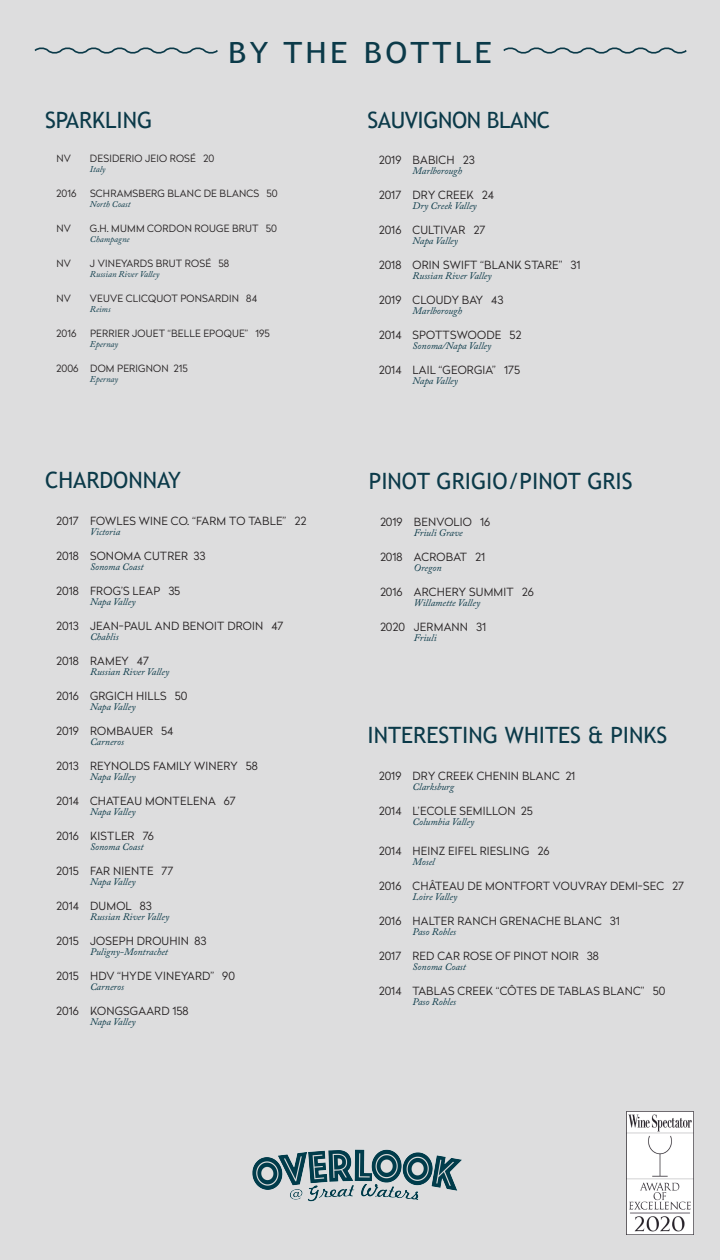
<style>
.page{position:relative;width:720px;height:1260px;background:#ddddde}
.page>*{position:absolute;margin:0;border:0;box-sizing:border-box;transform-origin:0 0}
.Menu_Title{font:29.25px "Trebuchet MS";letter-spacing:.1em;color:#0b3a49;scale:1.11 1}
.t1{font:22.5px "Trebuchet MS";color:#0b3a49}
.t2{font:22.5px "Trebuchet MS";letter-spacing:-.02em;color:#0b3a49}
.Wine_Name{font:300 11.25px "Radikal";letter-spacing:.02em;color:#231f20}
.Wine_Name-2{font:300 11.25px "Radikal";color:#231f20}
.Wine_Detail{font:italic 10px "Adobe Caslon Pro";color:#0b3a49}
.Wine_Name-3{font:300 10px "Radikal";letter-spacing:.02em;color:#231f20}
.Wine_Name-4{font:italic 10px "Adobe Caslon Pro";color:#0b3a49}
.Wine_Type{font:italic 10px "Adobe Caslon Pro";color:#0b3a49}
.Wine_Detail-2{font:italic 8.75px "Adobe Caslon Pro";color:#0b3a49}
</style>
<div class="page">
<img style="left:626px;top:1112px;width:67px;height:122px">
<svg style="left:501px;top:45px;width:188px;height:11px;background:#bbc3c6"></svg>
<svg style="left:33px;top:45px;width:187px;height:11px;background:#bbc2c6"></svg>
<img style="left:239px;top:1141px;width:242px;height:63px">
<p class="Menu_Title" style="left:228px;top:34px;width:239px">BY THE BOTTLE</p>
<p class="t1" style="left:45px;top:105px;width:109px">SPARKLING</p>
<p class="Wine_Name-3" style="left:56px;top:152px;width:16px">NV</p>
<p class="Wine_Name-3" style="left:90px;top:152px;width:126px">DESIDERIO JEIO ROSÉ 20</p>
<p class="Wine_Detail-2" style="left:90px;top:164px;width:17px">Italy</p>
<p class="Wine_Name-3" style="left:56px;top:187px;width:22px">2016</p>
<p class="Wine_Name-3" style="left:90px;top:187px;width:189px">SCHRAMSBERG BLANC DE BLANCS 50</p>
<p class="Wine_Detail-2" style="left:90px;top:199px;width:42px">North Coast</p>
<p class="Wine_Name-3" style="left:56px;top:222px;width:16px">NV</p>
<p class="Wine_Name-3" style="left:90px;top:222px;width:188px">G.H. MUMM CORDON ROUGE BRUT 50</p>
<p class="Wine_Detail-2" style="left:90px;top:234px;width:41px">Champagne</p>
<p class="Wine_Name-3" style="left:56px;top:257px;width:16px">NV</p>
<p class="Wine_Name-3" style="left:90px;top:257px;width:141px">J VINEYARDS BRUT ROSÉ 58</p>
<p class="Wine_Detail-2" style="left:90px;top:269px;width:71px">Russian River Valley</p>
<p class="Wine_Name-3" style="left:56px;top:292px;width:16px">NV</p>
<p class="Wine_Name-3" style="left:90px;top:292px;width:169px">VEUVE CLICQUOT PONSARDIN 84</p>
<p class="Wine_Detail-2" style="left:90px;top:304px;width:22px">Reims</p>
<p class="Wine_Name-3" style="left:56px;top:327px;width:22px">2016</p>
<p class="Wine_Name-3" style="left:90px;top:327px;width:181px">PERRIER JOUET “BELLE EPOQUE” 195</p>
<p class="Wine_Detail-2" style="left:90px;top:339px;width:30px">Epernay</p>
<p class="Wine_Name-3" style="left:56px;top:362px;width:133px">2006 DOM PERIGNON 215</p>
<p class="Wine_Detail-2" style="left:90px;top:374px;width:30px">Epernay</p>
<p class="t1" style="left:45px;top:466px;width:137px">CHARDONNAY</p>
<p class="Wine_Name" style="left:56px;top:513px;width:252px">2017 FOWLES WINE CO. “FARM TO TABLE” 22</p>
<p class="Wine_Detail" style="left:90px;top:526px;width:32px">Victoria</p>
<p class="Wine_Name" style="left:56px;top:548px;width:151px">2018 SONOMA CUTRER 33</p>
<p class="Wine_Detail" style="left:90px;top:561px;width:55px">Sonoma Coast</p>
<p class="Wine_Name" style="left:56px;top:583px;width:126px">2018 FROG’S LEAP 35</p>
<p class="Wine_Detail" style="left:90px;top:596px;width:47px">Napa Valley</p>
<p class="Wine_Name" style="left:56px;top:618px;width:229px">2013 JEAN-PAUL AND BENOIT DROIN 47</p>
<p class="Wine_Detail" style="left:90px;top:631px;width:30px">Chablis</p>
<p class="Wine_Name" style="left:56px;top:653px;width:94px">2018 RAMEY 47</p>
<p class="Wine_Detail" style="left:90px;top:666px;width:81px">Russian River Valley</p>
<p class="Wine_Name" style="left:56px;top:688px;width:133px">2016 GRGICH HILLS 50</p>
<p class="Wine_Detail" style="left:90px;top:701px;width:47px">Napa Valley</p>
<p class="Wine_Name" style="left:56px;top:723px;width:119px">2019 ROMBAUER 54</p>
<p class="Wine_Detail" style="left:90px;top:736px;width:36px">Carneros</p>
<p class="Wine_Name" style="left:56px;top:758px;width:203px">2013 REYNOLDS FAMILY WINERY 58</p>
<p class="Wine_Detail" style="left:90px;top:771px;width:47px">Napa Valley</p>
<p class="Wine_Name" style="left:56px;top:793px;width:181px">2014 CHATEAU MONTELENA 67</p>
<p class="Wine_Detail" style="left:90px;top:806px;width:47px">Napa Valley</p>
<p class="Wine_Name" style="left:56px;top:828px;width:99px">2016 KISTLER 76</p>
<p class="Wine_Detail" style="left:90px;top:841px;width:55px">Sonoma Coast</p>
<p class="Wine_Name" style="left:56px;top:863px;width:119px">2015 FAR NIENTE 77</p>
<p class="Wine_Detail" style="left:90px;top:876px;width:47px">Napa Valley</p>
<p class="Wine_Name" style="left:56px;top:898px;width:97px">2014 DUMOL 83</p>
<p class="Wine_Detail" style="left:90px;top:911px;width:81px">Russian River Valley</p>
<p class="Wine_Name" style="left:56px;top:933px;width:152px">2015 JOSEPH DROUHIN 83</p>
<p class="Wine_Detail" style="left:90px;top:946px;width:80px">Puligny-Montrachet</p>
<p class="Wine_Name" style="left:56px;top:968px;width:180px">2015 HDV “HYDE VINEYARD” 90</p>
<p class="Wine_Detail" style="left:90px;top:981px;width:36px">Carneros</p>
<p class="Wine_Name" style="left:56px;top:1003px;width:134px">2016 KONGSGAARD 158</p>
<p class="Wine_Detail" style="left:90px;top:1016px;width:47px">Napa Valley</p>
<p class="t2" style="left:368px;top:105px;width:184px">SAUVIGNON BLANC</p>
<p class="Wine_Name" style="left:379px;top:152px;width:97px">2019 BABICH 23</p>
<p class="Wine_Name-4" style="left:412px;top:165px;width:51px">Marlborough</p>
<p class="Wine_Name" style="left:379px;top:187px;width:117px">2017 DRY CREEK 24</p>
<p class="Wine_Detail" style="left:412px;top:200px;width:66px">Dry Creek Valley</p>
<p class="Wine_Name-2" style="left:379px;top:222px;width:108px">2016 CULTIVAR 27</p>
<p class="Wine_Detail" style="left:412px;top:235px;width:47px">Napa Valley</p>
<p class="Wine_Name" style="left:379px;top:257px;width:203px">2018 ORIN SWIFT “BLANK STARE” 31</p>
<p class="Wine_Detail" style="left:412px;top:270px;width:81px">Russian River Valley</p>
<p class="Wine_Name-2" style="left:379px;top:292px;width:126px">2019 CLOUDY BAY 43</p>
<p class="Wine_Detail" style="left:412px;top:305px;width:51px">Marlborough</p>
<p class="Wine_Name" style="left:379px;top:327px;width:144px">2014 SPOTTSWOODE 52</p>
<p class="Wine_Detail" style="left:412px;top:340px;width:80px">Sonoma/Napa Valley</p>
<p class="Wine_Name" style="left:379px;top:362px;width:143px">2014 LAIL “GEORGIA” 175</p>
<p class="Wine_Detail" style="left:412px;top:375px;width:47px">Napa Valley</p>
<p class="t1" style="left:369px;top:467px;width:265px">PINOT GRIGIO/PINOT GRIS</p>
<p class="Wine_Name" style="left:380px;top:514px;width:112px">2019 BENVOLIO 16</p>
<p class="Wine_Detail" style="left:414px;top:527px;width:50px">Friuli Grave</p>
<p class="Wine_Name-2" style="left:380px;top:549px;width:107px">2018 ACROBAT 21</p>
<p class="Wine_Name-4" style="left:414px;top:562px;width:29px">Oregon</p>
<p class="Wine_Name" style="left:380px;top:584px;width:155px">2016 ARCHERY SUMMIT 26</p>
<p class="Wine_Detail" style="left:414px;top:597px;width:68px">Willamette Valley</p>
<p class="Wine_Name" style="left:380px;top:619px;width:108px">2020 JERMANN 31</p>
<p class="Wine_Type" style="left:414px;top:632px;width:24px">Friuli</p>
<p class="t1" style="left:368px;top:721px;width:301px">INTERESTING WHITES &amp; PINKS</p>
<p class="Wine_Name" style="left:379px;top:768px;width:198px">2019 DRY CREEK CHENIN BLANC 21</p>
<p class="Wine_Detail" style="left:412px;top:781px;width:43px">Clarksburg</p>
<p class="Wine_Name" style="left:379px;top:803px;width:156px">2014 L’ECOLE SEMILLON 25</p>
<p class="Wine_Detail" style="left:412px;top:816px;width:63px">Columbia Valley</p>
<p class="Wine_Name" style="left:379px;top:843px;width:172px">2014 HEINZ EIFEL RIESLING 26</p>
<p class="Wine_Detail" style="left:412px;top:856px;width:24px">Mosel</p>
<p class="Wine_Name" style="left:379px;top:878px;width:307px">2016 CHÂTEAU DE MONTFORT VOUVRAY DEMI-SEC 27</p>
<p class="Wine_Detail" style="left:412px;top:891px;width:46px">Loire Valley</p>
<p class="Wine_Name" style="left:379px;top:913px;width:243px">2016 HALTER RANCH GRENACHE BLANC 31</p>
<p class="Wine_Detail" style="left:412px;top:926px;width:45px">Paso Robles</p>
<p class="Wine_Name" style="left:379px;top:948px;width:222px">2017 RED CAR ROSE OF PINOT NOIR 38</p>
<p class="Wine_Detail" style="left:412px;top:961px;width:55px">Sonoma Coast</p>
<p class="Wine_Name" style="left:379px;top:983px;width:288px">2014 TABLAS CREEK “CÔTES DE TABLAS BLANC” 50</p>
<p class="Wine_Detail" style="left:412px;top:996px;width:45px">Paso Robles</p>
</div>
